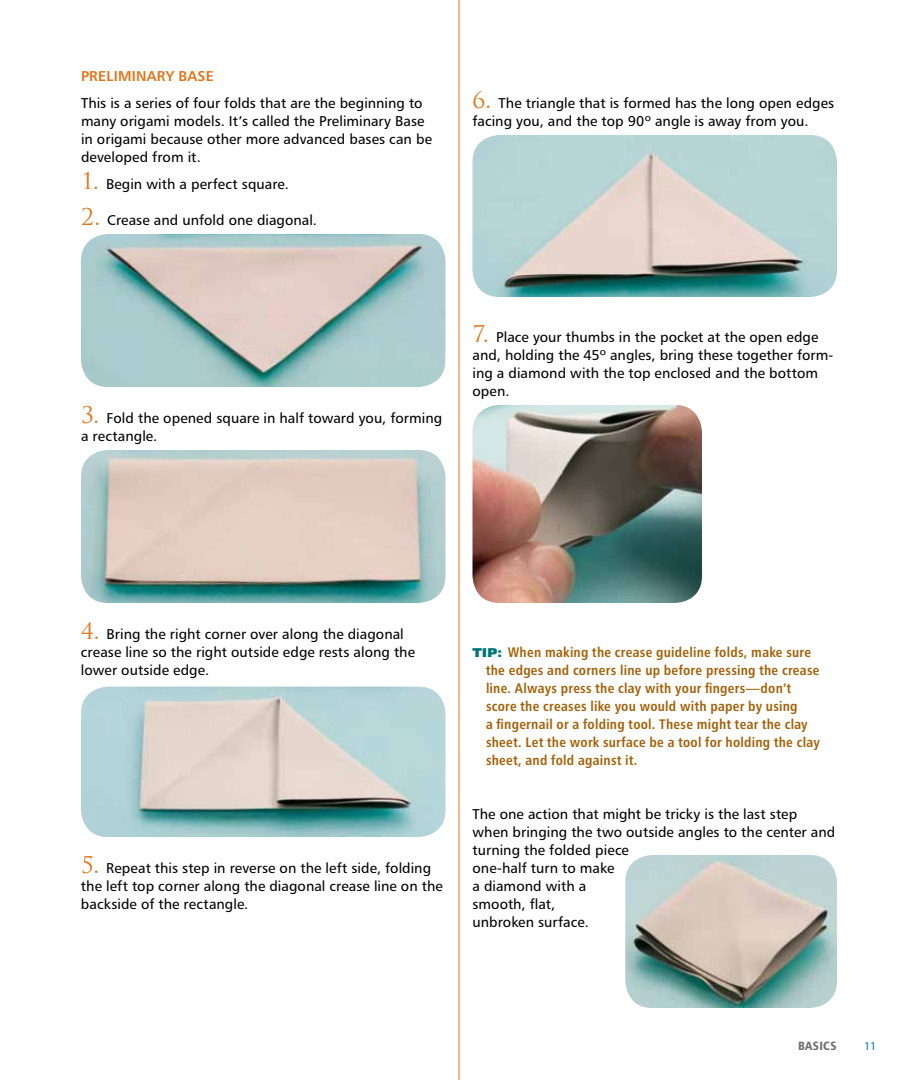
<style>
.page{position:relative;width:918px;height:1080px;background:#fff}
.page>*{position:absolute;margin:0;border:0;box-sizing:border-box;transform-origin:0 0}
.t1{font:14.25px/18px "Humanist 777 BT Roman B";letter-spacing:.005em;color:#000}
.t2{font:13.8px/18px "Humanist 777 BT Bold Condensed B";letter-spacing:.02em;color:#a36109}
.t3{font:12px "Humanist 777 BT Black Condensed B";letter-spacing:.03em;color:#6d6e71}
.t4{font:12px "Myriad Pro";color:#007ea9}
.s1{font-family:"Humanist 777 BT Bold B";color:#de761c}
.s2{font-family:"Trajan Pro";font-size:22.5px;color:#de761c}
.s3{font-family:"Humanist 777 BT Extra Black B";font-size:12.75px;color:#007476}
</style>
<div class="page">
<hr style="left:459px;top:0;width:1px;height:1080px;background:#de761c">
<img style="left:81px;top:234px;width:365px;height:153px">
<img style="left:81px;top:450px;width:365px;height:153px">
<img style="left:81px;top:687px;width:365px;height:150px">
<img style="left:472px;top:135px;width:365px;height:162px">
<img style="left:472px;top:405px;width:230px;height:198px">
<img style="left:625px;top:855px;width:212px;height:153px">
<p class="t1" style="left:81px;top:62px;width:343px;line-height:27px"><span class="s1">PRELIMINARY BASE<br></span>This is a series of four folds that are the beginning to</p>
<p class="t1" style="left:81px;top:112px;width:353px">many origami models. It’s called the Preliminary Base in origami because other more advanced bases can be developed from it.</p>
<p class="t1" style="left:81px;top:175px;width:209px"><span class="s2">1.</span> Begin with a perfect square.</p>
<p class="t1" style="left:81px;top:211px;width:238px"><span class="s2">2.</span> Crease and unfold one diagonal.</p>
<p class="t1" style="left:472px;top:94px;width:363px"><span class="s2">6.</span> The triangle that is formed has the long open edges facing you, and the top 90º angle is away from you.</p>
<p class="t1" style="left:81px;top:409px;width:363px"><span class="s2">3.</span> Fold the opened square in half toward you, forming a rectangle.</p>
<p class="t1" style="left:472px;top:328px;width:362px"><span class="s2">7.</span> Place your thumbs in the pocket at the open edge and, holding the 45º angles, bring these together form&shy;ing a diamond with the top enclosed and the bottom open.</p>
<p class="t1" style="left:81px;top:625px;width:336px"><span class="s2">4.</span> Bring the right corner over along the diagonal crease line so the right outside edge rests along the lower outside edge.</p>
<p class="t1" style="left:81px;top:859px;width:363px"><span class="s2">5.</span> Repeat this step in reverse on the left side, folding the left top corner along the diagonal crease line on the backside of the rectangle.</p>
<p class="t2" style="left:486px;top:643px;width:335px;text-indent:-14px"><span class="s3">Tip:</span> When making the crease guideline folds, make sure the edges and corners line up before pressing the crease line. Always press the clay with your fingers—don’t score the creases like you would with paper by using<br>a fingernail or a folding tool. These might tear the clay sheet. Let the work surface be a tool for holding the clay sheet, and fold against it.</p>
<p class="t1" style="left:472px;top:805px;width:364px">The one action that might be tricky is the last step when bringing the two outside angles to the center and turning the folded piece<br>one-half turn to make<br>a diamond with a<br>smooth, flat,<br>unbroken surface.</p>
<p class="t3" style="left:798px;top:1038px;width:40px">BASICS</p>
<p class="t4" style="left:864px;top:1038px;width:14px">11</p>
</div>
